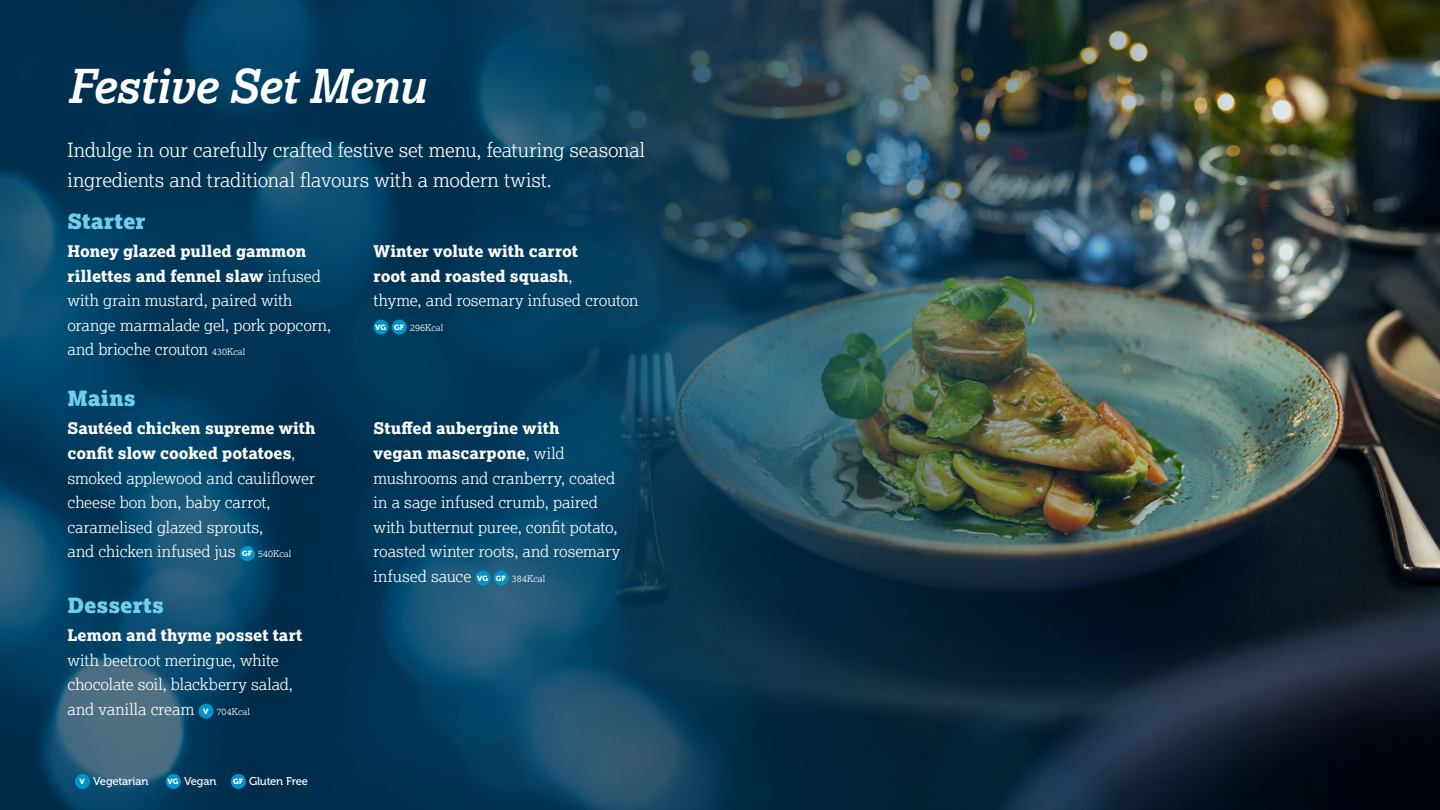
<style>
.page{position:relative;width:1440px;height:810px;background:#fff}
.page>*{position:absolute;margin:0;border:0;box-sizing:border-box;transform-origin:0 0}
.t1{font:italic 700 46.5px "Lexia";letter-spacing:-.015em;color:#fff}
.t2{font:900 20.92px "Lexia";letter-spacing:.005em;color:#6eceeb}
.t3{font:300 19.5px/30px "Lexia";letter-spacing:-.005em;color:#fff}
.t4{font:300 15.98px/24.6px "Lexia";letter-spacing:-.005em;color:#fff}
.t5{font:800 15.98px/24.6px "Lexia";color:#fff}
.t6{font:11.25px "Museo 500";letter-spacing:-.015em;color:#fff}
.t7{font:300 9.23px "Lexia";color:#fff}
.t8{font:7.5px "Museo 900";color:#fff}
.s1{font-weight:800}
.s2{font-size:9.23px}
.s3{font-weight:300}
</style>
<div class="page">
<svg style="left:0;top:0;width:372px;height:810px;background:#063d5e"></svg>
<img style="left:372px;top:0;width:1068px;height:810px">
<div style="left:374px;top:320px;width:15px;height:15px;background:#0094ca;border-radius:50%"></div>
<div style="left:392px;top:320px;width:15px;height:15px;background:#0094ca;border-radius:50%"></div>
<div style="left:240px;top:546px;width:15px;height:15px;background:#0094ca;border-radius:50%"></div>
<div style="left:476px;top:571px;width:15px;height:15px;background:#0094ca;border-radius:50%"></div>
<div style="left:494px;top:571px;width:15px;height:15px;background:#0094ca;border-radius:50%"></div>
<div style="left:199px;top:704px;width:15px;height:15px;background:#0094ca;border-radius:50%"></div>
<div style="left:75px;top:774px;width:15px;height:15px;background:#0094ca;border-radius:50%"></div>
<div style="left:166px;top:774px;width:15px;height:15px;background:#0094ca;border-radius:50%"></div>
<div style="left:231px;top:774px;width:15px;height:15px;background:#0094ca;border-radius:50%"></div>
<p class="t1" style="left:68px;top:57px;width:360px">Festive Set Menu</p>
<p class="t3" style="left:68px;top:135px;width:579px">Indulge in our carefully crafted festive set menu, featuring seasonal ingredients and traditional flavours with a modern twist.</p>
<p class="t2" style="left:68px;top:207px;width:80px">Starter</p>
<p class="t4" style="left:68px;top:239px;width:265px"><span class="s1">Honey glazed pulled gammon rillettes and fennel slaw</span> infused with grain mustard, paired with orange marmalade gel, pork popcorn, and brioche crouton <span class="s2">430Kcal</span></p>
<p class="t5" style="left:374px;top:239px;width:266px">Winter volute with carrot<br>root and roasted squash<span class="s3">,<br>thyme, and rosemary infused crouton</span></p>
<p class="t8" style="left:375px;top:323px;width:12px">VG</p>
<p class="t8" style="left:394px;top:323px;width:11px">GF</p>
<p class="t7" style="left:410px;top:322px;width:35px">296Kcal</p>
<p class="t2" style="left:68px;top:385px;width:70px">Mains</p>
<p class="t4" style="left:68px;top:416px;width:250px"><span class="s1">Sautéed chicken supreme with confit slow cooked potatoes</span>, smoked applewood and cauliflower cheese bon bon, baby carrot, caramelised glazed sprouts,<br>and chicken infused jus</p>
<p class="t8" style="left:242px;top:549px;width:11px">GF</p>
<p class="t7" style="left:258px;top:548px;width:35px">540Kcal</p>
<p class="t2" style="left:68px;top:591px;width:98px">Desserts</p>
<p class="t4" style="left:68px;top:623px;width:236px"><span class="s1">Lemon and thyme posset tart </span>with beetroot meringue, white chocolate soil, blackberry salad, and vanilla cream</p>
<p class="t8" style="left:203px;top:707px;width:7px">V</p>
<p class="t7" style="left:217px;top:706px;width:35px">704Kcal</p>
<p class="t8" style="left:79px;top:777px;width:7px">V</p>
<p class="t6" style="left:93px;top:775px;width:57px">Vegetarian</p>
<p class="t8" style="left:168px;top:777px;width:12px">VG</p>
<p class="t6" style="left:184px;top:775px;width:34px">Vegan</p>
<p class="t8" style="left:233px;top:777px;width:11px">GF</p>
<p class="t6" style="left:249px;top:775px;width:60px">Gluten Free</p>
<p class="t4" style="left:374px;top:416px;width:248px"><span class="s1">Stuffed aubergine with<br>vegan mascarpone</span>, wild mushrooms and cranberry, coated in a sage infused crumb, paired with butternut puree, confit potato, roasted winter roots, and rosemary infused sauce</p>
<p class="t8" style="left:477px;top:574px;width:12px">VG</p>
<p class="t8" style="left:496px;top:574px;width:11px">GF</p>
<p class="t7" style="left:512px;top:573px;width:35px">384Kcal</p>
</div>
